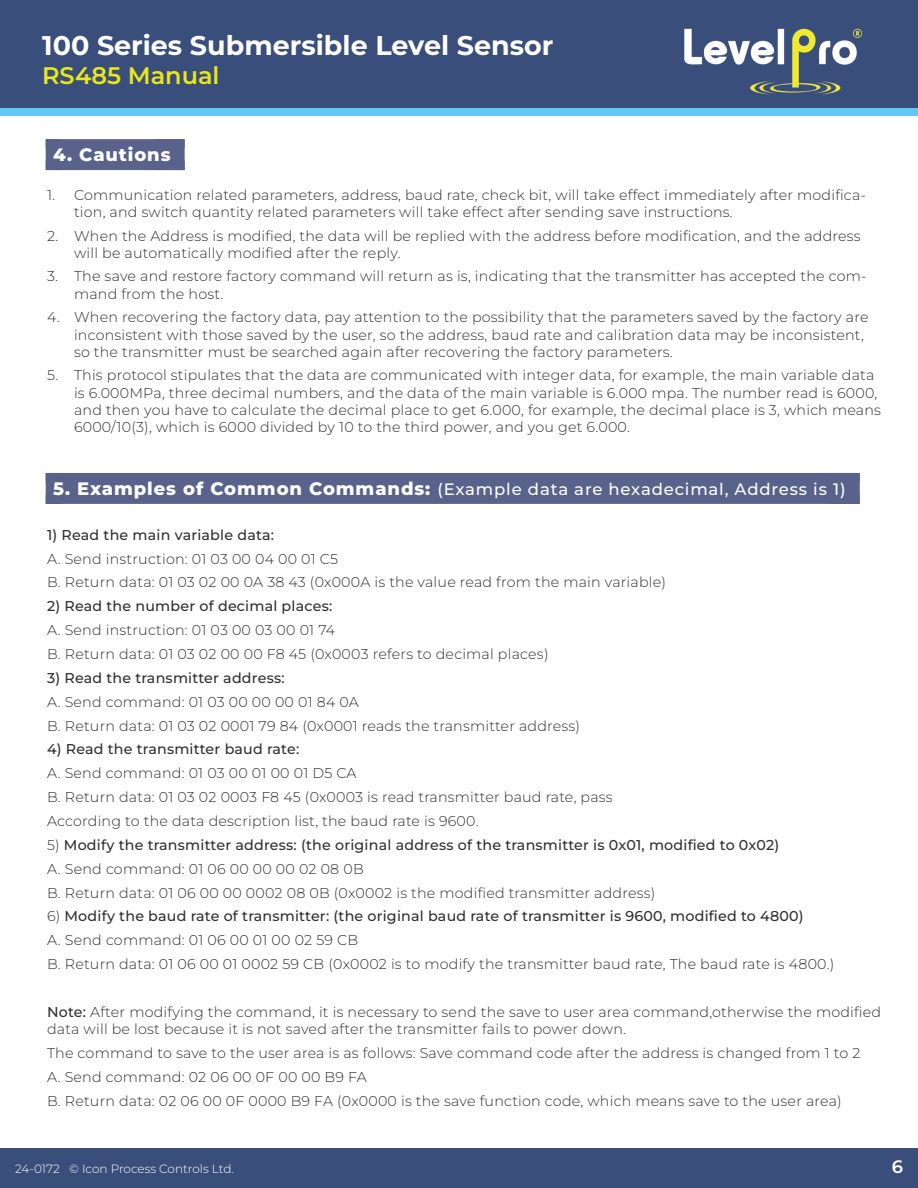
<style>
.page{position:relative;width:918px;height:1188px;background:#fff}
.page>*{position:absolute;margin:0;border:0;box-sizing:border-box;transform-origin:0 0}
.t1{font:700 27px "Montserrat";color:#fff}
.t2{font:600 24px "Montserrat";color:#e9e71b}
.t3{font:800 18px "Montserrat";letter-spacing:.05em;color:#fff}
.t4{font:600 18px "Montserrat";color:#fff}
.t5{font:500 16.5px "Montserrat";letter-spacing:.05em;color:#fff}
.t6{font:300 14.25px/23.9px "Montserrat";letter-spacing:.015em;color:#312f30}
.t7{font:500 14.25px "Montserrat";letter-spacing:.015em;color:#312f30}
.t8{font:300 12px "Montserrat";color:#fff}
.s1{font-weight:800;font-size:18px}
.s2{font-weight:500}
</style>
<div class="page">
<div style="left:0;top:0;width:918px;height:116px;background:#63c7f1"></div>
<div style="left:0;top:0;width:918px;height:108px;background:#3a4e7b"></div>
<div style="left:0;top:1148px;width:918px;height:40px;background:#3a4e7b"></div>
<img style="left:684px;top:28px;width:178px;height:67px">
<div style="left:46px;top:139px;width:15px;height:31px;background:#58628b"></div>
<div style="left:155px;top:139px;width:30px;height:31px;background:#58628b"></div>
<div style="left:46px;top:139px;width:139px;height:9px;background:#58628b"></div>
<div style="left:46px;top:161px;width:139px;height:9px;background:#58628b"></div>
<div style="left:53px;top:144px;width:117px;height:24px;background:#58628b"></div>
<div style="left:46px;top:473px;width:15px;height:31px;background:#58628b"></div>
<div style="left:830px;top:473px;width:30px;height:31px;background:#58628b"></div>
<div style="left:46px;top:473px;width:814px;height:9px;background:#58628b"></div>
<div style="left:46px;top:495px;width:814px;height:9px;background:#58628b"></div>
<div style="left:53px;top:478px;width:792px;height:24px;background:#58628b"></div>
<h1 class="t1" style="left:42px;top:27px;width:513px">100 Series Submersible Level Sensor</h1>
<h2 class="t2" style="left:42px;top:59px;width:179px">RS485 Manual</h2>
<p class="t3" style="left:53px;top:143px;width:119px">4. Cautions</p>
<p class="t6" style="left:74px;top:186px;width:793px;line-height:17.1px;text-indent:-27px">1. Communication related parameters, address, baud rate, check bit, will take effect immediately after modifica&shy;tion, and switch quantity related parameters will take effect after sending save instructions.</p>
<p class="t6" style="left:74px;top:227px;width:788px;line-height:17.1px;text-indent:-27px">2. When the Address is modified, the data will be replied with the address before modification, and the address will be automatically modified after the reply.</p>
<p class="t6" style="left:74px;top:267px;width:794px;line-height:17.1px;text-indent:-27px">3. The save and restore factory command will return as is, indicating that the transmitter has accepted the com&shy;mand from the host.</p>
<p class="t6" style="left:74px;top:308px;width:796px;line-height:17.1px;text-indent:-27px">4. When recovering the factory data, pay attention to the possibility that the parameters saved by the factory are inconsistent with those saved by the user, so the address, baud rate and calibration data may be inconsistent, so the transmitter must be searched again after recovering the factory parameters.</p>
<p class="t6" style="left:74px;top:366px;width:809px;line-height:17.1px;text-indent:-27px">5. This protocol stipulates that the data are communicated with integer data, for example, the main variable data is 6.000MPa, three decimal numbers, and the data of the main variable is 6.000 mpa. The number read is 6000, and then you have to calculate the decimal place to get 6.000, for example, the decimal place is 3, which means 6000/10(3), which is 6000 divided by 10 to the third power, and you get 6.000.</p>
<p class="t5" style="left:53px;top:478px;width:794px"><span class="s1">5. Examples of Common Commands:</span> (Example data are hexadecimal, Address is 1)</p>
<p class="t7" style="left:47px;top:525px;width:229px">1) Read the main variable data:</p>
<p class="t6" style="left:47px;top:546px;width:621px">A. Send instruction: 01 03 00 04 00 01 C5<br>B. Return data: 01 03 02 00 0A 38 43 (0x000A is the value read from the main variable)</p>
<p class="t7" style="left:47px;top:597px;width:287px">2) Read the number of decimal places:</p>
<p class="t6" style="left:47px;top:618px;width:503px">A. Send instruction: 01 03 00 03 00 01 74<br>B. Return data: 01 03 02 00 00 F8 45 (0x0003 refers to decimal places)</p>
<p class="t7" style="left:47px;top:668px;width:239px">3) Read the transmitter address:</p>
<p class="t6" style="left:47px;top:689px;width:535px">A. Send command: 01 03 00 00 00 01 84 0A<br>B. Return data: 01 03 02 0001 79 84 (0x0001 reads the transmitter address)</p>
<p class="t7" style="left:47px;top:740px;width:254px">4) Read the transmitter baud rate:</p>
<p class="t6" style="left:47px;top:761px;width:567px">A. Send command: 01 03 00 01 00 01 D5 CA<br>B. Return data: 01 03 02 0003 F8 45 (0x0003 is read transmitter baud rate, pass<br>According to the data description list, the baud rate is 9600.</p>
<p class="t6" style="left:47px;top:833px;width:734px">5) <span class="s2">Modify the transmitter address: (the original address of the transmitter is 0x01, modified to 0x02)<br></span>A. Send command: 01 06 00 00 00 02 08 0B<br>B. Return data: 01 06 00 00 0002 08 0B (0x0002 is the modified transmitter address)</p>
<p class="t6" style="left:47px;top:904px;width:789px">6) <span class="s2">Modify the baud rate of transmitter: (the original baud rate of transmitter is 9600, modified to 4800)<br></span>A. Send command: 01 06 00 01 00 02 59 CB<br>B. Return data: 01 06 00 01 0002 59 CB (0x0002 is to modify the transmitter baud rate, The baud rate is 4800.)</p>
<p class="t6" style="left:47px;top:1003px;width:836px;line-height:17.1px"><span class="s2">Note:</span> After modifying the command, it is necessary to send the save to user area command,otherwise the modified data will be lost because it is not saved after the transmitter fails to power down.</p>
<p class="t6" style="left:47px;top:1040px;width:815px">The command to save to the user area is as follows: Save command code after the address is changed from 1 to 2<br>A. Send command: 02 06 00 0F 00 00 B9 FA<br>B. Return data: 02 06 00 0F 0000 B9 FA (0x0000 is the save function code, which means save to the user area)</p>
<p class="t8" style="left:15px;top:1161px;width:220px">24-0172 © Icon Process Controls Ltd.</p>
<p class="t4" style="left:892px;top:1155px;width:13px">6</p>
</div>
